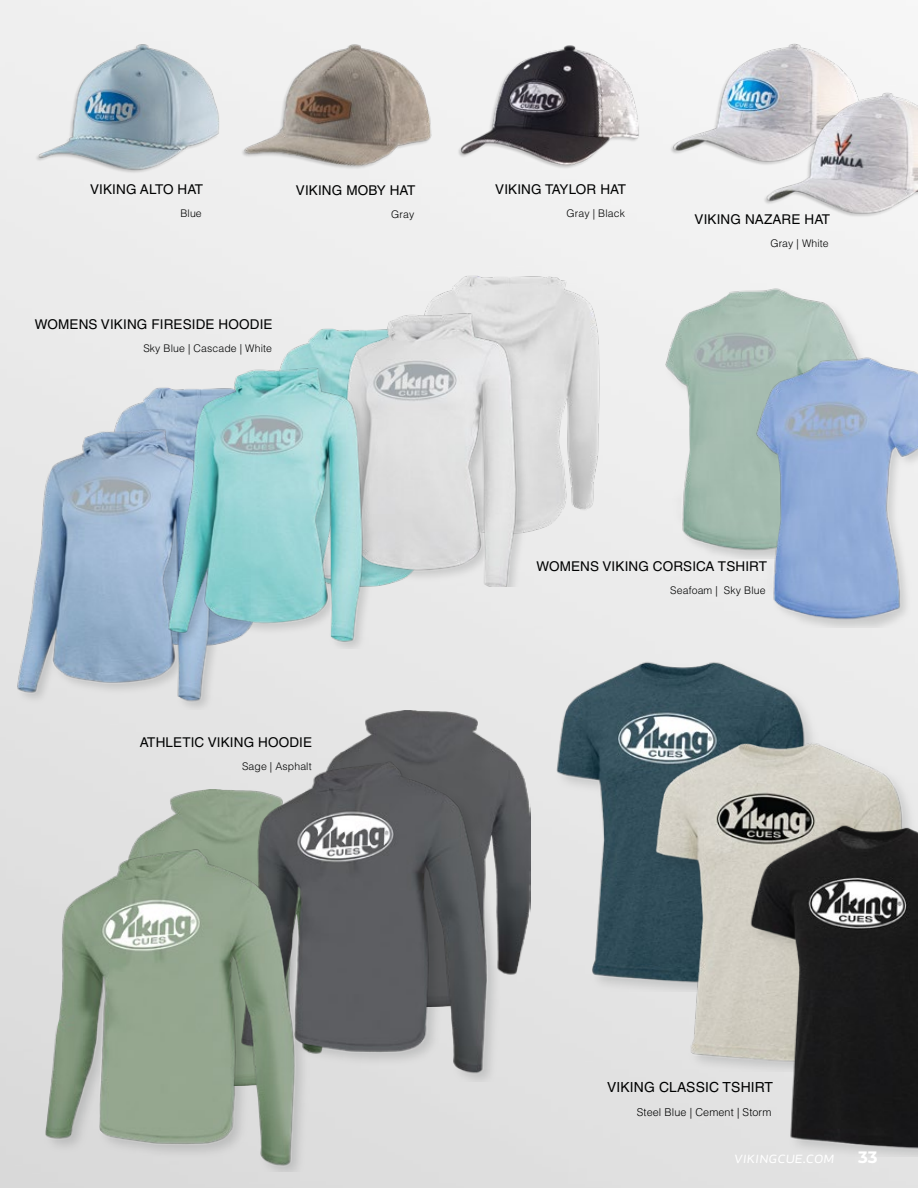
<style>
.page{position:relative;width:918px;height:1188px;background:#fff}
.page>*{position:absolute;margin:0;border:0;box-sizing:border-box;transform-origin:0 0}
.t1{font:italic 16.5px "Apex New";letter-spacing:-.01em;color:#fff}
.t2{font:700 16.5px "Montserrat";color:#fff}
.t3{font:13.95px "Helvetica LT Std";letter-spacing:.01em;color:#000101}
.t4{font:13.5px "Helvetica LT Std";letter-spacing:.01em;color:#000101}
.t5{font:300 10.8px "Helvetica LT Std";letter-spacing:.01em;color:#000101}
.t6{font:300 10.5px "Helvetica LT Std";letter-spacing:.01em;color:#000101}
</style>
<div class="page">
<img style="left:0;top:0;width:918px;height:1188px">
<img style="left:666px;top:0;width:220px;height:219px">
<img style="left:452px;top:0;width:211px;height:217px">
<img style="left:26px;top:0;width:209px;height:217px">
<img style="left:235px;top:0;width:217px;height:217px">
<img style="left:758px;top:49px;width:160px;height:221px">
<img style="left:514px;top:652px;width:339px;height:339px">
<img style="left:612px;top:733px;width:306px;height:339px">
<img style="left:623px;top:281px;width:277px;height:278px">
<img style="left:113px;top:790px;width:222px;height:296px">
<img style="left:309px;top:711px;width:222px;height:296px">
<img style="left:714px;top:350px;width:204px;height:278px">
<img style="left:200px;top:753px;width:329px;height:328px">
<div style="left:56px;top:372px;width:289px;height:288px;background:#e9e9e9"></div>
<img style="left:5px;top:843px;width:329px;height:329px">
<img style="left:0;top:421px;width:257px;height:288px">
<div style="left:221px;top:313px;width:288px;height:288px;background:#ececec"></div>
<img style="left:365px;top:260px;width:288px;height:288px">
<img style="left:274px;top:307px;width:288px;height:279px">
<img style="left:122px;top:361px;width:288px;height:288px">
<img style="left:703px;top:817px;width:215px;height:339px">
<p class="t4" style="left:90px;top:182px;width:115px">VIKING ALTO HAT</p>
<p class="t6" style="left:180px;top:207px;width:23px">Blue</p>
<p class="t4" style="left:296px;top:182px;width:121px">VIKING MOBY HAT</p>
<p class="t6" style="left:391px;top:208px;width:25px">Gray</p>
<p class="t4" style="left:35px;top:316px;width:239px">WOMENS VIKING FIRESIDE HOODIE</p>
<p class="t6" style="left:143px;top:342px;width:130px">Sky Blue | Cascade | White</p>
<p class="t4" style="left:495px;top:182px;width:132px">VIKING TAYLOR HAT</p>
<p class="t6" style="left:567px;top:207px;width:60px">Gray | Black</p>
<p class="t4" style="left:695px;top:211px;width:137px">VIKING NAZARE HAT</p>
<p class="t6" style="left:770px;top:236px;width:60px">Gray | White</p>
<p class="t4" style="left:140px;top:734px;width:174px">ATHLETIC VIKING HOODIE</p>
<p class="t6" style="left:242px;top:760px;width:71px">Sage | Asphalt</p>
<p class="t4" style="left:536px;top:559px;width:232px">WOMENS VIKING CORSICA TSHIRT</p>
<p class="t6" style="left:670px;top:584px;width:97px">Seafoam | Sky Blue</p>
<p class="t3" style="left:607px;top:1079px;width:168px">VIKING CLASSIC TSHIRT</p>
<p class="t5" style="left:637px;top:1105px;width:136px">Steel Blue | Cement | Storm</p>
<p class="t1" style="left:734px;top:1147px;width:102px">vikingcue.com</p>
<p class="t2" style="left:858px;top:1145px;width:21px">33</p>
</div>
